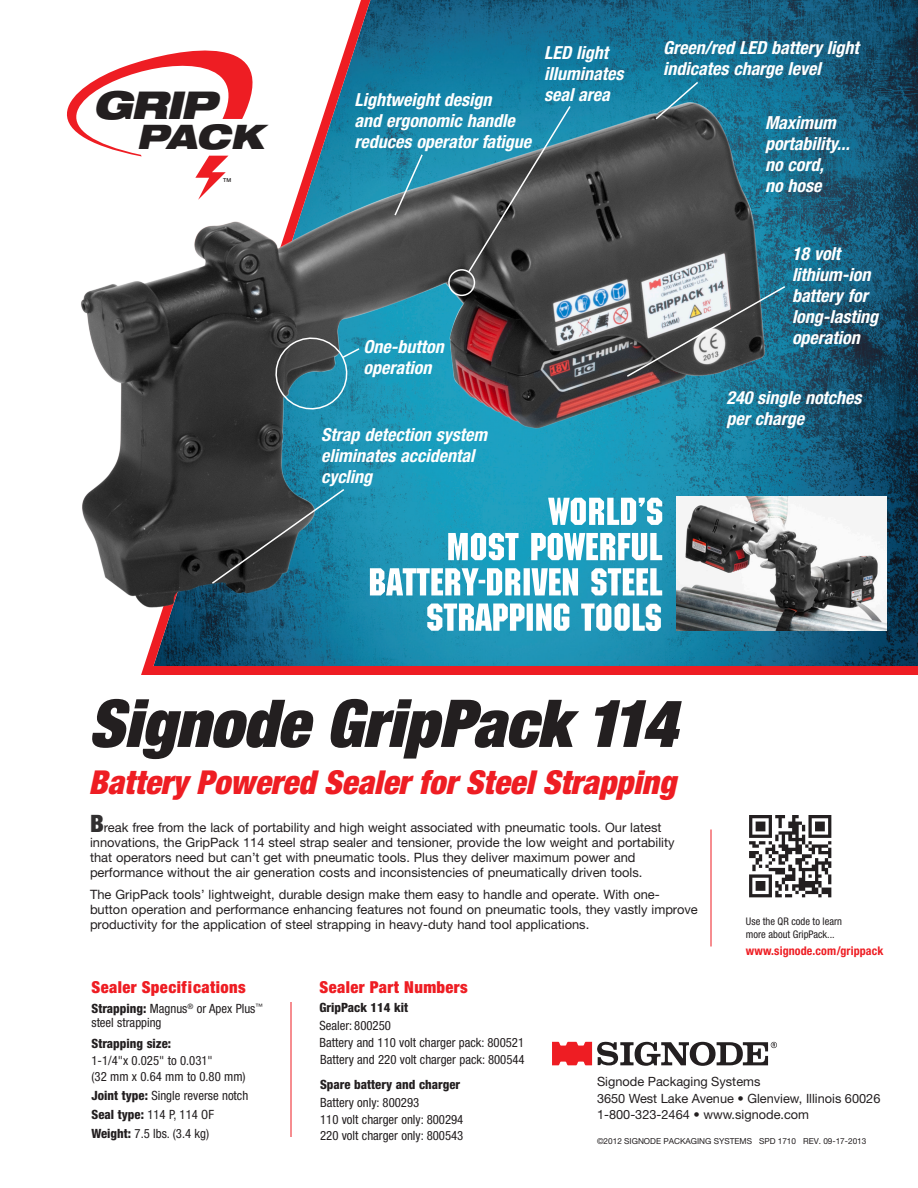
<style>
.page{position:relative;width:918px;height:1188px;background:#fff}
.page>*{position:absolute;margin:0;border:0;box-sizing:border-box;transform-origin:0 0}
.modelnumber{font:italic 900 condensed 66px "Helvetica Neue LT Std";color:#231f20}
.t1{font:italic 900 expanded 38.4px "Helvetica Neue LT Std";color:#231f20}
.Feature_head{font:37.95px "Machine Std";color:#fff}
.t2{font:italic 900 expanded 33.9px "Helvetica Neue LT Std";color:#231f20}
.headline{font:italic 900 condensed 33px "Helvetica Neue LT Std";color:#ee1d23}
.Body{font:italic 700 condensed 18px/21px "Helvetica Neue LT Std";color:#fff}
.Feature_head-2{font:900 condensed 16.5px "Helvetica Neue LT Std";letter-spacing:.025em;color:#ee1d23}
.Body-2{font:12.9px/15px "Helvetica Neue LT Std";color:#231f20}
.Body-3{font:condensed 12.75px/16.5px "Helvetica Neue LT Std";color:#231f20}
.Signode_address{font:12.75px/16.5px "Helvetica Neue LT Std";color:#231f20}
.Body-4{font:800 condensed 12.75px "Helvetica Neue LT Std";color:#231f20}
.t3{font:700 condensed 12px "Helvetica Neue LT Std";letter-spacing:.01em;color:#ee1d23}
.t4{font:condensed 10.5px/13.5px "Helvetica Neue LT Std";color:#231f20}
.SPD_information_line{font:8.25px "Helvetica Neue LT Std";color:#231f20}
.t5{font:500 5.4px "Helvetica Neue LT Std";color:#231f20}
.s1{font-weight:900;font-stretch:condensed;font-size:24px;color:#312f30}
.s2{font-weight:800}
</style>
<div class="page">
<svg style="left:552px;top:1041px;width:225px;height:25px"></svg>
<hr style="left:711px;top:830px;width:1px;height:116px;background:#ee1d23">
<hr style="left:291px;top:1002px;width:1px;height:135px;background:#ee1d23">
<svg style="left:141px;top:0;width:777px;height:675px;background:#396580"></svg>
<img style="left:749px;top:815px;width:83px;height:83px">
<img style="left:81px;top:84px;width:753px;height:584px">
<svg style="left:467px;top:104px;width:105px;height:170px;background:#41636d"></svg>
<div style="left:448px;top:269px;width:27px;height:27px;border:2px solid #fff;border-radius:50%"></div>
<svg style="left:271px;top:333px;width:90px;height:81px;background:#387384"></svg>
<svg style="left:393px;top:153px;width:31px;height:64px;background:#458294"></svg>
<svg style="left:654px;top:80px;width:46px;height:41px;background:#34768b"></svg>
<svg style="left:625px;top:285px;width:162px;height:93px;background:#6a7b81"></svg>
<svg style="left:210px;top:488px;width:136px;height:97px;background:#305561"></svg>
<svg style="left:548px;top:498px;width:114px;height:27px"></svg>
<svg style="left:448px;top:533px;width:214px;height:27px"></svg>
<svg style="left:370px;top:568px;width:292px;height:27px"></svg>
<svg style="left:427px;top:604px;width:218px;height:27px"></svg>
<img style="left:676px;top:497px;width:210px;height:134px">
<svg style="left:67px;top:43px;width:215px;height:157px"></svg>
<p class="t1" style="left:93px;top:80px;width:125px">GRIP</p>
<p class="t2" style="left:136px;top:115px;width:129px">PACK</p>
<p class="t5" style="left:223px;top:177px;width:10px">TM</p>
<p class="Body" style="left:355px;top:89px;width:178px">Lightweight design<br>and ergonomic handle reduces operator fatigue</p>
<p class="Body" style="left:544px;top:43px;width:81px">LED light illuminates seal area</p>
<p class="Body" style="left:364px;top:336px;width:82px">One-button operation</p>
<p class="Body" style="left:321px;top:425px;width:167px">Strap detection system eliminates accidental cycling</p>
<p class="Body" style="left:663px;top:38px;width:197px">Green/red LED battery light indicates charge level</p>
<p class="Body" style="left:765px;top:112px;width:86px">Maximum portability... no cord,<br>no hose</p>
<p class="Body" style="left:792px;top:244px;width:88px">18 volt lithium-ion battery for long-lasting operation</p>
<p class="Body" style="left:727px;top:387px;width:137px">240 single notches per charge</p>
<p class="Feature_head" style="left:645px;top:595px;width:19px">s</p>
<p class="modelnumber" style="left:89px;top:681px;width:589px">Signode GripPack 114</p>
<p class="headline" style="left:88px;top:762px;width:589px">Battery Powered Sealer for Steel Strapping</p>
<p class="Body-2" style="left:90px;top:819px;width:586px"><span class="s1">B</span>reak free from the lack of portability and high weight associated with pneumatic tools. Our latest innovations, the GripPack 114 steel strap sealer and tensioner, provide the low weight and portability that operators need but can’t get with pneumatic tools. Plus they deliver maximum power and performance without the air generation costs and inconsistencies of pneumatically driven tools.</p>
<p class="Body-2" style="left:90px;top:887px;width:609px">The GripPack tools’ lightweight, durable design make them easy to handle and operate. With one&shy;button operation and performance enhancing features not found on pneumatic tools, they vastly improve productivity for the application of steel strapping in heavy-duty hand tool applications.</p>
<p class="t4" style="left:746px;top:914px;width:97px">Use the QR code to learn more about GripPack...</p>
<p class="t3" style="left:746px;top:944px;width:139px">www.signode.com/grippack</p>
<p class="Feature_head-2" style="left:92px;top:977px;width:156px">Sealer Specifications</p>
<p class="Body-3" style="left:92px;top:1001px;width:173px;line-height:14.2px"><span class="s2">Strapping:</span> Magnus<sup>®</sup> or Apex Plus<sup>™ </sup>steel strapping</p>
<p class="Body-3" style="left:92px;top:1035px;width:156px"><span class="s2">Strapping size:<br></span>1-1/4"x 0.025" to 0.031"<br>(32 mm x 0.64 mm to 0.80 mm)</p>
<p class="Body-3" style="left:92px;top:1087px;width:158px"><span class="s2">Joint type:</span> Single reverse notch</p>
<p class="Body-3" style="left:92px;top:1106px;width:124px"><span class="s2">Seal type:</span> 114 P, 114 OF</p>
<p class="Body-3" style="left:92px;top:1125px;width:119px"><span class="s2">Weight:</span> 7.5 lbs. (3.4 kg)</p>
<p class="Feature_head-2" style="left:320px;top:977px;width:150px">Sealer Part Numbers</p>
<p class="Body-4" style="left:320px;top:1000px;width:90px">GripPack 114 kit</p>
<p class="Body-3" style="left:319px;top:1017px;width:206px">Sealer: 800250<br>Battery and 110 volt charger pack: 800521</p>
<p class="Body-3" style="left:320px;top:1051px;width:206px">Battery and 220 volt charger pack: 800544</p>
<p class="Body-4" style="left:320px;top:1077px;width:142px">Spare battery and charger</p>
<p class="Body-3" style="left:320px;top:1094px;width:145px">Battery only: 800293<br>110 volt charger only: 800294<br>220 volt charger only: 800543</p>
<p class="Signode_address" style="left:597px;top:1073px;width:285px">Signode Packaging Systems<br>3650 West Lake Avenue • Glenview, Illinois 60026<br>1-800-323-2464 • www.signode.com</p>
<p class="SPD_information_line" style="left:597px;top:1136px;width:271px">©2012 SIGNODE PACKAGING SYSTEMS SPD 1710 REV. 09-17-2013</p>
</div>
